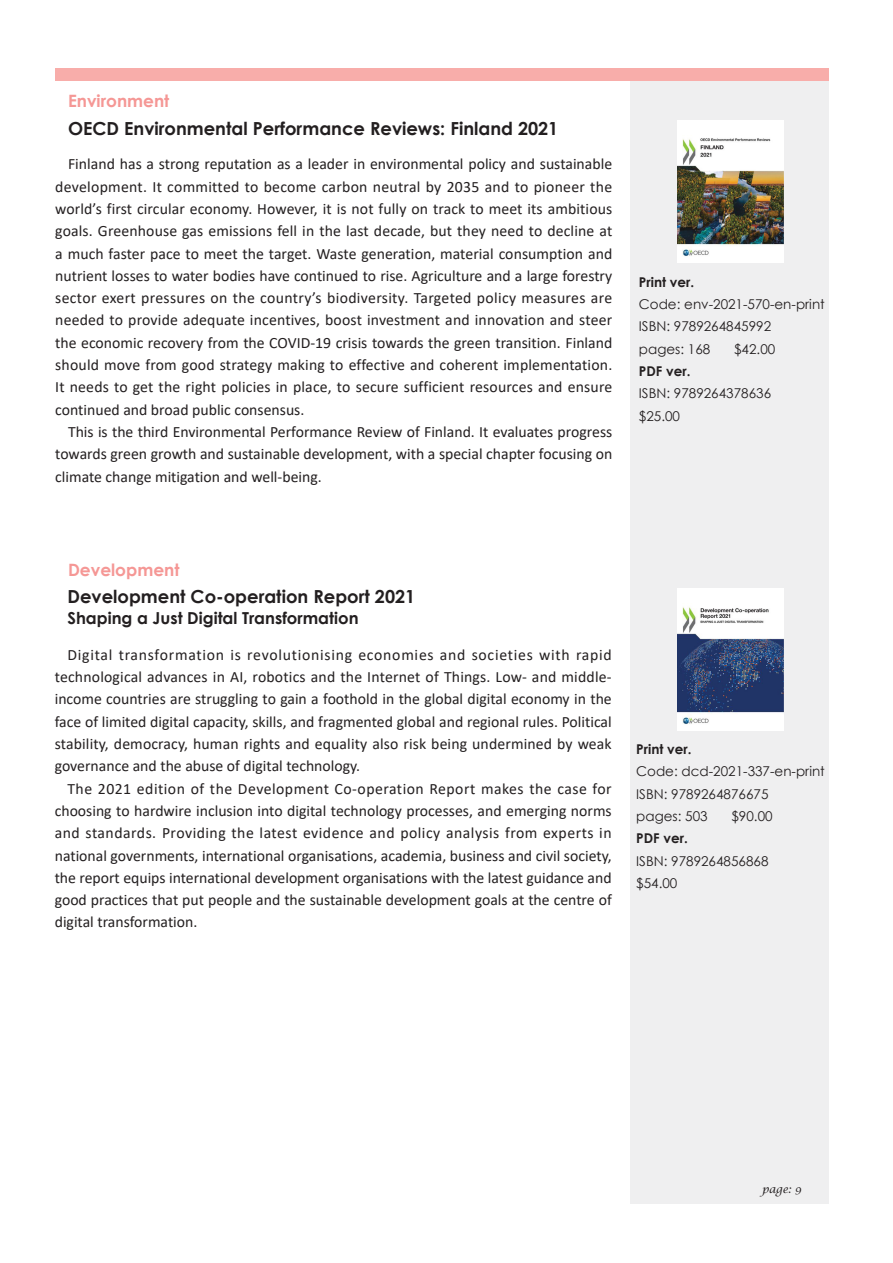
<style>
.page{position:relative;width:893px;height:1263px;background:#fff}
.page>*{position:absolute;margin:0;border:0;box-sizing:border-box;transform-origin:0 0}
.t1{font:700 18px "Century Gothic";color:#231f20}
.t2{font:700 16.95px "Century Gothic";color:#f59795}
.t3{font:700 16.5px "Century Gothic";color:#231f20}
.t4{font:15.75px/22.4px "Calibri";color:#231f20;text-align:justify}
.t5{font:13.5px "Century Gothic";color:#231f20}
.t6{font:700 13.5px "Century Gothic";color:#231f20}
.t7{font:italic 10.65px "Lucida Calligraphy";color:#231f20}
</style>
<div class="page">
<div style="left:55px;top:69px;width:774px;height:12px;background:#f8adaa"></div>
<div style="left:630px;top:81px;width:198px;height:1122px;background:#efeff0"></div>
<img style="left:677px;top:121px;width:106px;height:141px">
<img style="left:677px;top:589px;width:106px;height:141px">
<p class="t2" style="left:68px;top:88px;width:103px">Environment</p>
<p class="t1" style="left:68px;top:114px;width:492px">OECD Environmental Performance Reviews: Finland 2021</p>
<p class="t4" style="left:55px;top:152px;width:559px;text-indent:13px">Finland has a strong reputation as a leader in environmental policy and sustainable development. It committed to become carbon neutral by 2035 and to pioneer the world’s first circular economy. However, it is not fully on track to meet its ambitious goals. Greenhouse gas emissions fell in the last decade, but they need to decline at a much faster pace to meet the target. Waste generation, material consumption and nutrient losses to water bodies have continued to rise. Agriculture and a large forestry sector exert pressures on the country’s biodiversity. Targeted policy measures are needed to provide adequate incentives, boost investment and innovation and steer the economic recovery from the COVID-19 crisis towards the green transition. Finland should move from good strategy making to effective and coherent implementation.<br>It needs to get the right policies in place, to secure sufficient resources and ensure continued and broad public consensus.</p>
<p class="t4" style="left:55px;top:420px;width:559px;text-indent:13px">This is the third Environmental Performance Review of Finland. It evaluates progress towards green growth and sustainable development, with a special chapter focusing on climate change mitigation and well-being.</p>
<p class="t6" style="left:639px;top:272px;width:57px">Print ver.</p>
<p class="t5" style="left:639px;top:295px;width:187px">Code: env-2021-570-en-print</p>
<p class="t5" style="left:639px;top:317px;width:134px">ISBN: 9789264845992</p>
<p class="t5" style="left:639px;top:339px;width:73px">pages: 168</p>
<p class="t5" style="left:734px;top:339px;width:43px">$42.00</p>
<p class="t6" style="left:639px;top:361px;width:53px">PDF ver.</p>
<p class="t5" style="left:639px;top:384px;width:134px">ISBN: 9789264378636</p>
<p class="t5" style="left:639px;top:406px;width:43px">$25.00</p>
<p class="t2" style="left:68px;top:557px;width:113px">Development</p>
<p class="t1" style="left:68px;top:582px;width:349px">Development Co-operation Report 2021</p>
<p class="t3" style="left:68px;top:606px;width:293px">Shaping a Just Digital Transformation</p>
<p class="t4" style="left:55px;top:643px;width:559px;text-indent:13px">Digital transformation is revolutionising economies and societies with rapid technological advances in AI, robotics and the Internet of Things. Low- and middle&shy;income countries are struggling to gain a foothold in the global digital economy in the face of limited digital capacity, skills, and fragmented global and regional rules. Political stability, democracy, human rights and equality also risk being undermined by weak governance and the abuse of digital technology.</p>
<p class="t4" style="left:55px;top:777px;width:559px;text-indent:13px">The 2021 edition of the Development Co-operation Report makes the case for choosing to hardwire inclusion into digital technology processes, and emerging norms and standards. Providing the latest evidence and policy analysis from experts in national governments, international organisations, academia, business and civil society, the report equips international development organisations with the latest guidance and good practices that put people and the sustainable development goals at the centre of digital transformation.</p>
<p class="t6" style="left:636px;top:739px;width:57px">Print ver.</p>
<p class="t5" style="left:636px;top:762px;width:190px">Code: dcd-2021-337-en-print</p>
<p class="t5" style="left:636px;top:784px;width:134px">ISBN: 9789264876675</p>
<p class="t5" style="left:636px;top:807px;width:73px">pages: 503</p>
<p class="t5" style="left:731px;top:807px;width:43px">$90.00</p>
<p class="t6" style="left:636px;top:828px;width:53px">PDF ver.</p>
<p class="t5" style="left:636px;top:851px;width:134px">ISBN: 9789264856868</p>
<p class="t5" style="left:636px;top:874px;width:43px">$54.00</p>
<p class="t7" style="left:758px;top:1179px;width:41px">page: 9</p>
<p class="t7" style="left:762px;top:1183px;width:41px">page: 9</p>
</div>
